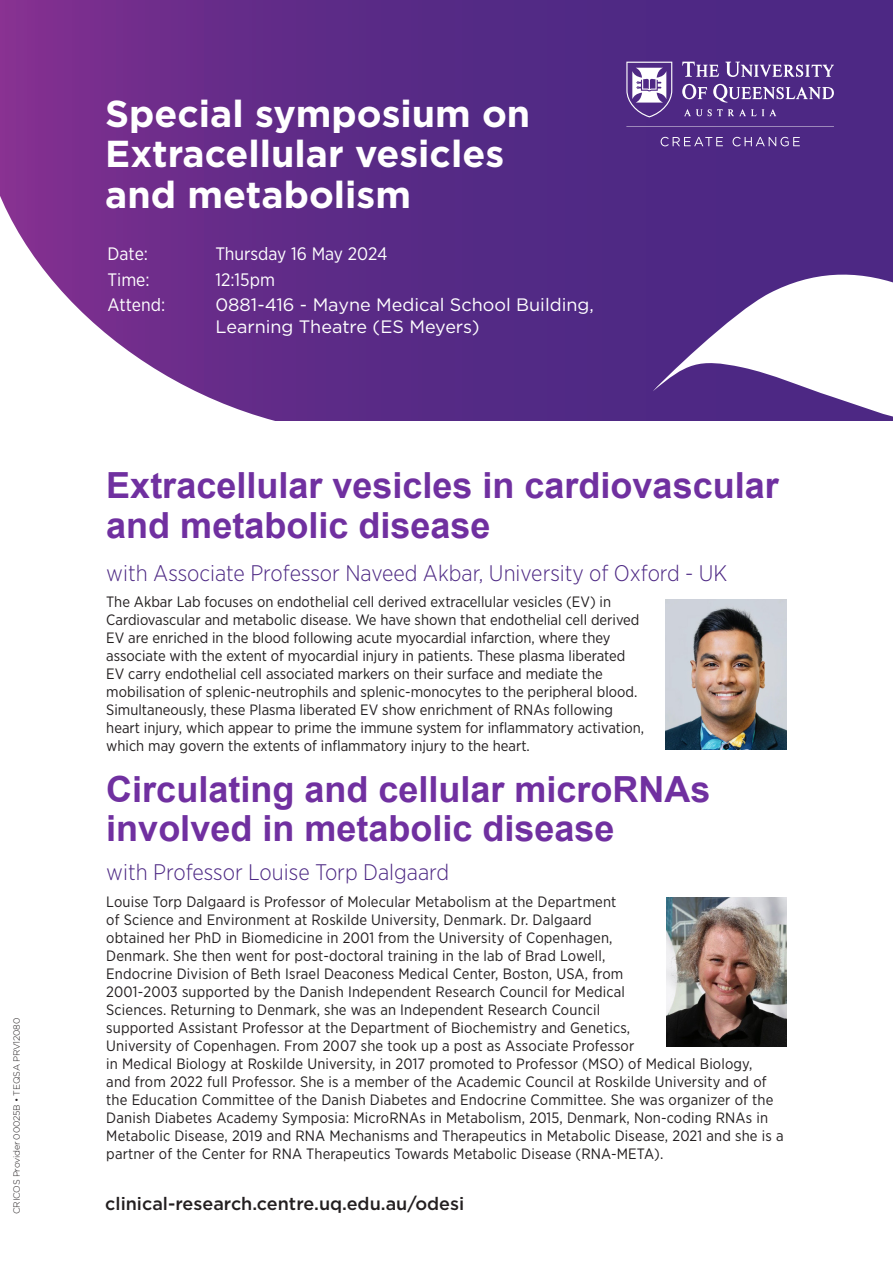
<style>
.page{position:relative;width:893px;height:1263px;background:#fff}
.page>*{position:absolute;margin:0;border:0;box-sizing:border-box;transform-origin:0 0}
.t1{font:700 37.5px/40.5px "Gotham";color:#fff}
.t2{font:700 36px/39.6px "Arial";color:#7030a0}
.t3{font:300 22.5px "Gotham Narrow";color:#4d2884}
.t4{font:18px/21.6px "Gotham";color:#fff}
.t5{font:18px "Gotham Narrow";color:#fff}
.t6{font:500 18px "Gotham";color:#231f20}
.t7{font:15px/18px "Gotham Narrow";letter-spacing:.01em;color:#231f20}
.Headline{font:300 9px "Gotham";letter-spacing:-.025em;color:#231f20}
</style>
<div class="page">
<svg style="left:0;top:0;width:893px;height:421px;background:#6d4193"></svg>
<svg style="left:626px;top:62px;width:208px;height:84px;background:#684896"></svg>
<img style="left:666px;top:897px;width:121px;height:150px">
<img style="left:666px;top:600px;width:121px;height:149px">
<p class="Headline" style="left:11px;top:1214px;width:198px;rotate:-90deg">CRICOS Provider 00025B • TEQSA PRV12080</p>
<p class="t1" style="left:105px;top:93px;width:427px">Special symposium on<br>Extracellular vesicles and metabolism</p>
<p class="t5" style="left:107px;top:242px;width:42px">Date:</p>
<p class="t5" style="left:215px;top:242px;width:173px">Thursday 16 May 2024</p>
<p class="t5" style="left:107px;top:268px;width:44px">Time:</p>
<p class="t5" style="left:215px;top:268px;width:61px">12:15pm</p>
<p class="t5" style="left:107px;top:294px;width:59px">Attend:</p>
<p class="t4" style="left:215px;top:294px;width:380px">0881-416 - Mayne Medical School Building,<br>Learning Theatre (ES Meyers)</p>
<p class="t2" style="left:106px;top:466px;width:674px">Extracellular vesicles in cardiovascular and metabolic disease</p>
<p class="t3" style="left:106px;top:559px;width:622px">with Associate Professor Naveed Akbar, University of Oxford - UK</p>
<p class="t7" style="left:106px;top:592px;width:539px">The Akbar Lab focuses on endothelial cell derived extracellular vesicles (EV) in Cardiovascular and metabolic disease. We have shown that endothelial cell derived EV are enriched in the blood following acute myocardial infarction, where they associate with the extent of myocardial injury in patients. These plasma liberated EV carry endothelial cell associated markers on their surface and mediate the mobilisation of splenic-neutrophils and splenic-monocytes to the peripheral blood.<br>Simultaneously, these Plasma liberated EV show enrichment of RNAs following heart injury, which appear to prime the immune system for inflammatory activation, which may govern the extents of inflammatory injury to the heart.</p>
<p class="t2" style="left:106px;top:770px;width:606px;line-height:39px">Circulating and cellular microRNAs involved in metabolic disease</p>
<p class="t3" style="left:106px;top:858px;width:344px">with Professor Louise Torp Dalgaard</p>
<p class="t7" style="left:106px;top:892px;width:679px">Louise Torp Dalgaard is Professor of Molecular Metabolism at the Department<br>of Science and Environment at Roskilde University, Denmark. Dr. Dalgaard<br>obtained her PhD in Biomedicine in 2001 from the University of Copenhagen,<br>Denmark. She then went for post-doctoral training in the lab of Brad Lowell,<br>Endocrine Division of Beth Israel Deaconess Medical Center, Boston, USA, from<br>2001-2003 supported by the Danish Independent Research Council for Medical<br>Sciences. Returning to Denmark, she was an Independent Research Council<br>supported Assistant Professor at the Department of Biochemistry and Genetics,<br>University of Copenhagen. From 2007 she took up a post as Associate Professor<br>in Medical Biology at Roskilde University, in 2017 promoted to Professor (MSO) of Medical Biology,<br>and from 2022 full Professor. She is a member of the Academic Council at Roskilde University and of the Education Committee of the Danish Diabetes and Endocrine Committee. She was organizer of the Danish Diabetes Academy Symposia: MicroRNAs in Metabolism, 2015, Denmark, Non-coding RNAs in Metabolic Disease, 2019 and RNA Mechanisms and Therapeutics in Metabolic Disease, 2021 and she is a partner of the Center for RNA Therapeutics Towards Metabolic Disease (RNA-META).</p>
<p class="t6" style="left:105px;top:1192px;width:361px">clinical-research.centre.uq.edu.au/odesi</p>
</div>
